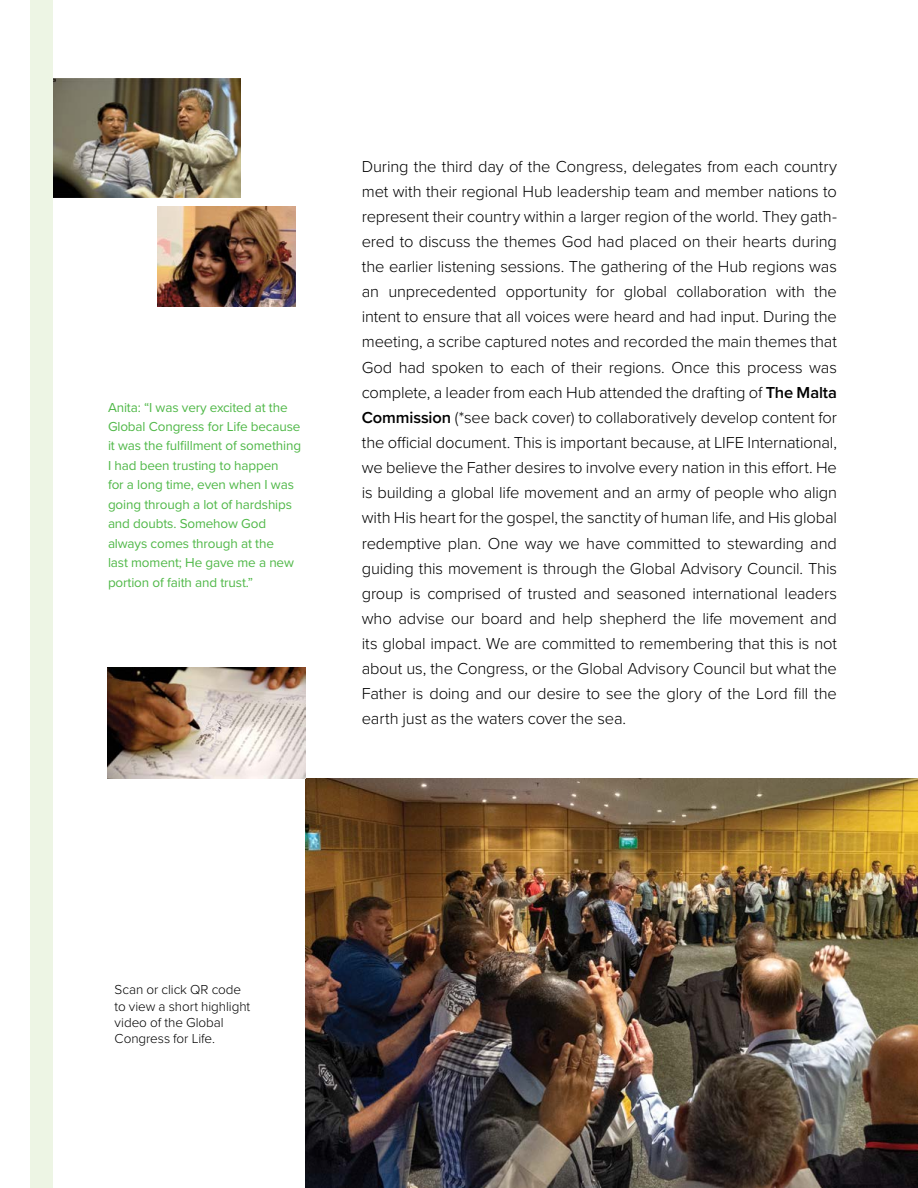
<style>
.page{position:relative;width:918px;height:1188px;background:#fff}
.page>*{position:absolute;margin:0;border:0;box-sizing:border-box;transform-origin:0 0}
.t1{font:300 16.5px/25.2px "Proxima Nova";letter-spacing:-.01em;color:#000;text-align:justify}
.t2{font:13.5px/19.5px "Proxima Nova";letter-spacing:-.01em;color:#50b848}
.t3{font:300 13.5px/16.2px "Proxima Nova";letter-spacing:-.005em;color:#000}
.s1{font-weight:600}
</style>
<div class="page">
<img style="left:305px;top:779px;width:613px;height:409px">
<img style="left:157px;top:207px;width:139px;height:100px">
<img style="left:108px;top:668px;width:197px;height:111px">
<img style="left:52px;top:78px;width:188px;height:119px">
<div style="left:30px;top:0;width:22px;height:1188px;background:#edf5e4"></div>
<p class="t2" style="left:108px;top:397px;width:195px">Anita: “I was very excited at the<br>Global Congress for Life because it was the fulfillment of something<br>I had been trusting to happen<br>for a long time, even when I was going through a lot of hardships and doubts. Somehow God always comes through at the<br>last moment; He gave me a new portion of faith and trust.”</p>
<p class="t1" style="left:362px;top:153px;width:477px">During the third day of the Congress, delegates from each country met with their regional Hub leadership team and member nations to represent their country within a larger region of the world. They gath&shy;ered to discuss the themes God had placed on their hearts during the earlier listening sessions. The gathering of the Hub regions was an unprecedented opportunity for global collaboration with the intent to ensure that all voices were heard and had input. During the meeting, a scribe captured notes and recorded the main themes that God had spoken to each of their regions. Once this process was complete, a leader from each Hub attended the drafting of <span class="s1">The Malta Commission</span> (*see back cover) to collaboratively develop content for the official document. This is important because, at LIFE International, we believe the Father desires to involve every nation in this effort. He is building a global life movement and an army of people who align with His heart for the gospel, the sanctity of human life, and His global redemptive plan. One way we have committed to stewarding and guiding this movement is through the Global Advisory Council. This group is comprised of trusted and seasoned international leaders who advise our board and help shepherd the life movement and its global impact. We are committed to remembering that this is not about us, the Congress, or the Global Advisory Council but what the Father is doing and our desire to see the glory of the Lord fill the earth just as the waters cover the sea.</p>
<p class="t3" style="left:115px;top:981px;width:137px">Scan or click QR code to view a short highlight video of the Global<br>Congress for Life.</p>
</div>
